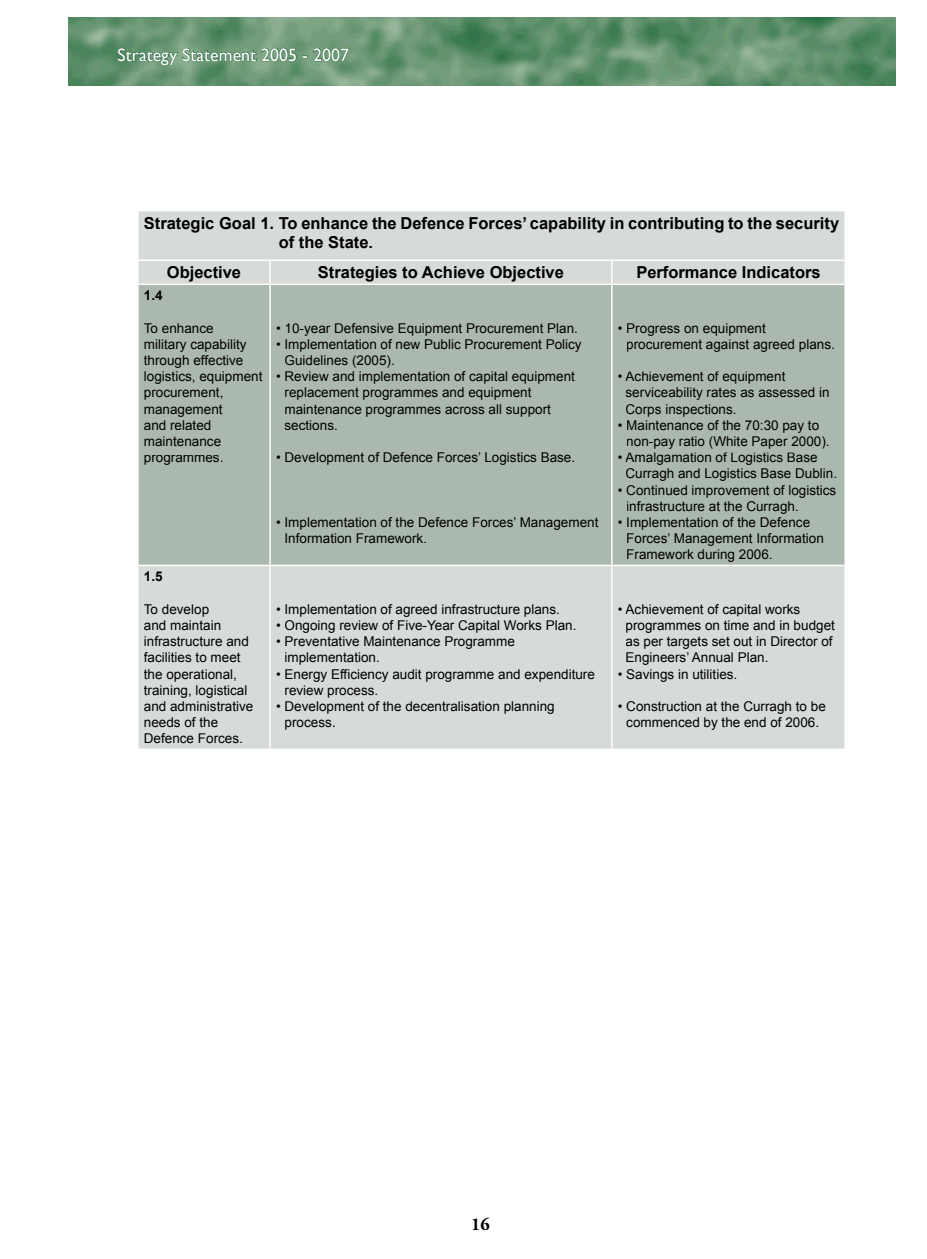
<style>
.page{position:relative;width:927px;height:1259px;background:#fff}
.page>*{position:absolute;margin:0;border:0;box-sizing:border-box;transform-origin:0 0}
.t1{font:18px "Gill Sans";color:#fff}
.t2{font:700 18px "Adobe Garamond Pro";color:#000}
.t3{font:700 16.5px/19.8px "Arial";color:#000}
.t4{font:13.5px/16.2px "Arial";color:#000}
.t5{font:700 13.5px "Arial";color:#000}
.s1{font-size:15px}
</style>
<div class="page">
<div style="left:139px;top:211px;width:705px;height:537px;background:#d6dbd7"></div>
<div style="left:139px;top:285px;width:705px;height:280px;background:#abb8ad"></div>
<hr style="left:269px;top:261px;width:2px;height:22px;background:#fff">
<hr style="left:611px;top:261px;width:2px;height:22px;background:#fff">
<hr style="left:139px;top:283px;width:131px;height:2px;background:#fff">
<hr style="left:270px;top:283px;width:342px;height:2px;background:#fff">
<hr style="left:269px;top:285px;width:2px;height:280px;background:#fff">
<hr style="left:612px;top:283px;width:232px;height:2px;background:#fff">
<hr style="left:611px;top:285px;width:2px;height:280px;background:#fff">
<hr style="left:139px;top:565px;width:131px;height:1px;background:#fff">
<hr style="left:270px;top:565px;width:342px;height:1px;background:#fff">
<hr style="left:269px;top:566px;width:2px;height:182px;background:#fff">
<hr style="left:612px;top:565px;width:232px;height:1px;background:#fff">
<hr style="left:611px;top:566px;width:2px;height:182px;background:#fff">
<hr style="left:137px;top:259px;width:133px;height:2px;background:#fff">
<hr style="left:270px;top:259px;width:342px;height:2px;background:#fff">
<hr style="left:612px;top:259px;width:234px;height:2px;background:#fff">
<div style="left:144px;top:217px;width:16px;height:12px;background:#d6dbd7"></div>
<div style="left:161px;top:217px;width:678px;height:15px;background:#d6dbd7"></div>
<div style="left:279px;top:236px;width:89px;height:13px;background:#d6dbd7"></div>
<div style="left:168px;top:266px;width:72px;height:16px;background:#d6dbd7"></div>
<div style="left:318px;top:266px;width:245px;height:16px;background:#d6dbd7"></div>
<div style="left:638px;top:266px;width:182px;height:12px;background:#d6dbd7"></div>
<div style="left:145px;top:290px;width:18px;height:10px;background:#abb8ad"></div>
<div style="left:144px;top:323px;width:70px;height:10px;background:#abb8ad"></div>
<div style="left:145px;top:339px;width:102px;height:13px;background:#abb8ad"></div>
<div style="left:144px;top:355px;width:99px;height:13px;background:#abb8ad"></div>
<div style="left:145px;top:371px;width:117px;height:13px;background:#abb8ad"></div>
<div style="left:145px;top:388px;width:78px;height:12px;background:#abb8ad"></div>
<div style="left:145px;top:404px;width:78px;height:12px;background:#abb8ad"></div>
<div style="left:144px;top:420px;width:67px;height:10px;background:#abb8ad"></div>
<div style="left:145px;top:436px;width:76px;height:10px;background:#abb8ad"></div>
<div style="left:145px;top:455px;width:74px;height:10px;background:#abb8ad"></div>
<div style="left:286px;top:323px;width:291px;height:12px;background:#abb8ad"></div>
<svg style="left:277px;top:342px;width:3px;height:4px"></svg>
<div style="left:286px;top:339px;width:296px;height:13px;background:#abb8ad"></div>
<div style="left:285px;top:355px;width:109px;height:13px;background:#abb8ad"></div>
<div style="left:286px;top:371px;width:289px;height:13px;background:#abb8ad"></div>
<div style="left:285px;top:388px;width:246px;height:12px;background:#abb8ad"></div>
<div style="left:285px;top:404px;width:266px;height:12px;background:#abb8ad"></div>
<div style="left:285px;top:420px;width:52px;height:10px;background:#abb8ad"></div>
<div style="left:286px;top:452px;width:288px;height:13px;background:#abb8ad"></div>
<svg style="left:277px;top:520px;width:3px;height:4px"></svg>
<div style="left:286px;top:517px;width:312px;height:13px;background:#abb8ad"></div>
<div style="left:286px;top:533px;width:140px;height:10px;background:#abb8ad"></div>
<div style="left:627px;top:323px;width:139px;height:12px;background:#abb8ad"></div>
<div style="left:627px;top:339px;width:207px;height:13px;background:#abb8ad"></div>
<div style="left:619px;top:371px;width:166px;height:13px;background:#abb8ad"></div>
<div style="left:626px;top:388px;width:204px;height:12px;background:#abb8ad"></div>
<div style="left:626px;top:404px;width:109px;height:12px;background:#abb8ad"></div>
<svg style="left:619px;top:423px;width:3px;height:4px"></svg>
<div style="left:627px;top:420px;width:192px;height:13px;background:#abb8ad"></div>
<div style="left:627px;top:436px;width:78px;height:13px;background:#abb8ad"></div>
<div style="left:710px;top:436px;width:118px;height:13px;background:#abb8ad"></div>
<div style="left:619px;top:452px;width:199px;height:13px;background:#abb8ad"></div>
<div style="left:626px;top:468px;width:210px;height:13px;background:#abb8ad"></div>
<div style="left:627px;top:485px;width:209px;height:12px;background:#abb8ad"></div>
<div style="left:627px;top:501px;width:171px;height:13px;background:#abb8ad"></div>
<svg style="left:619px;top:520px;width:3px;height:4px"></svg>
<div style="left:628px;top:517px;width:182px;height:13px;background:#abb8ad"></div>
<div style="left:627px;top:533px;width:197px;height:13px;background:#abb8ad"></div>
<div style="left:627px;top:550px;width:144px;height:12px;background:#abb8ad"></div>
<div style="left:145px;top:571px;width:18px;height:10px;background:#d6dbd7"></div>
<div style="left:144px;top:604px;width:65px;height:12px;background:#d6dbd7"></div>
<div style="left:144px;top:620px;width:77px;height:10px;background:#d6dbd7"></div>
<div style="left:145px;top:636px;width:104px;height:10px;background:#d6dbd7"></div>
<div style="left:144px;top:652px;width:97px;height:10px;background:#d6dbd7"></div>
<div style="left:144px;top:669px;width:93px;height:12px;background:#d6dbd7"></div>
<div style="left:144px;top:685px;width:103px;height:12px;background:#d6dbd7"></div>
<div style="left:144px;top:701px;width:109px;height:10px;background:#d6dbd7"></div>
<div style="left:145px;top:717px;width:73px;height:10px;background:#d6dbd7"></div>
<div style="left:145px;top:733px;width:97px;height:10px;background:#d6dbd7"></div>
<div style="left:286px;top:604px;width:274px;height:12px;background:#d6dbd7"></div>
<svg style="left:277px;top:623px;width:3px;height:4px"></svg>
<div style="left:285px;top:620px;width:290px;height:13px;background:#d6dbd7"></div>
<svg style="left:277px;top:639px;width:3px;height:4px"></svg>
<div style="left:286px;top:636px;width:229px;height:13px;background:#d6dbd7"></div>
<div style="left:285px;top:652px;width:94px;height:13px;background:#d6dbd7"></div>
<div style="left:286px;top:668px;width:309px;height:13px;background:#d6dbd7"></div>
<div style="left:285px;top:685px;width:92px;height:12px;background:#d6dbd7"></div>
<svg style="left:277px;top:704px;width:3px;height:4px"></svg>
<div style="left:286px;top:701px;width:269px;height:13px;background:#d6dbd7"></div>
<div style="left:285px;top:720px;width:46px;height:10px;background:#d6dbd7"></div>
<div style="left:619px;top:604px;width:181px;height:12px;background:#d6dbd7"></div>
<div style="left:626px;top:620px;width:209px;height:13px;background:#d6dbd7"></div>
<div style="left:626px;top:636px;width:207px;height:13px;background:#d6dbd7"></div>
<div style="left:627px;top:652px;width:141px;height:13px;background:#d6dbd7"></div>
<div style="left:627px;top:668px;width:110px;height:13px;background:#d6dbd7"></div>
<svg style="left:619px;top:704px;width:3px;height:4px"></svg>
<div style="left:627px;top:701px;width:199px;height:13px;background:#d6dbd7"></div>
<div style="left:627px;top:717px;width:191px;height:13px;background:#d6dbd7"></div>
<img style="left:68px;top:17px;width:827px;height:68px">
<svg style="left:118px;top:48px;width:179px;height:18px;background:#5b8c68"></svg>
<svg style="left:303px;top:48px;width:47px;height:14px"></svg>
<h1 class="t1" style="left:118px;top:44px;width:233px">Strategy Statement 2005 - 2007</h1>
<p class="t3" style="left:279px;top:213px;width:562px;text-indent:-135px">Strategic Goal 1. To enhance the Defence Forces’ capability in contributing to the security of the State.</p>
<p class="t3" style="left:167px;top:263px;width:76px">Objective</p>
<p class="t3" style="left:318px;top:263px;width:248px">Strategies to Achieve Objective</p>
<p class="t3" style="left:636px;top:263px;width:186px">Performance Indicators</p>
<p class="t5" style="left:144px;top:288px;width:20px">1.4</p>
<p class="t4" style="left:144px;top:320px;width:120px">To enhance<br>military capability through effective logistics, equipment procurement, management<br>and related maintenance programmes<span class="s1">.</span></p>
<p class="t4" style="left:276px;top:320px;width:303px">• 10-year Defensive Equipment Procurement Plan.</p>
<p class="t4" style="left:626px;top:320px;width:210px;text-indent:-8px">• Progress on equipment procurement against agreed plans.</p>
<p class="t4" style="left:626px;top:368px;width:206px;text-indent:-8px">• Achievement of equipment serviceability rates as assessed in<br>Corps inspections.</p>
<p class="t4" style="left:626px;top:417px;width:205px;text-indent:-8px">• Maintenance of the 70:30 pay to non-pay ratio (White Paper 2000).</p>
<p class="t4" style="left:626px;top:449px;width:213px;text-indent:-8px">• Amalgamation of Logistics Base<br>Curragh and Logistics Base Dublin.</p>
<p class="t4" style="left:626px;top:482px;width:212px;text-indent:-8px">• Continued improvement of logistics infrastructure at the Curragh.</p>
<p class="t4" style="left:626px;top:514px;width:199px;text-indent:-8px">• Implementation of the Defence<br>Forces’ Management Information<br>Framework during 2006.</p>
<p class="t4" style="left:285px;top:336px;width:299px;text-indent:-8px">• Implementation of new Public Procurement Policy<br>Guidelines (2005).</p>
<p class="t4" style="left:285px;top:368px;width:292px;text-indent:-8px">• Review and implementation of capital equipment replacement programmes and equipment maintenance programmes across all support sections.</p>
<p class="t4" style="left:276px;top:449px;width:301px">• Development of Defence Forces’ Logistics Base.</p>
<p class="t4" style="left:285px;top:514px;width:315px;text-indent:-8px">• Implementation of the Defence Forces’ Management<br>Information Framework.</p>
<p class="t5" style="left:144px;top:569px;width:20px">1.5</p>
<p class="t4" style="left:144px;top:601px;width:111px">To develop<br>and maintain infrastructure and facilities to meet the operational, training, logistical and administrative needs of the<br>Defence Forces.</p>
<p class="t4" style="left:276px;top:601px;width:285px">• Implementation of agreed infrastructure plans.</p>
<p class="t4" style="left:276px;top:617px;width:302px">• Ongoing review of Five-Year Capital Works Plan.</p>
<p class="t4" style="left:285px;top:633px;width:232px;text-indent:-8px">• Preventative Maintenance Programme implementation.</p>
<p class="t4" style="left:285px;top:665px;width:312px;text-indent:-8px">• Energy Efficiency audit programme and expenditure review process.</p>
<p class="t4" style="left:285px;top:698px;width:272px;text-indent:-8px">• Development of the decentralisation planning process<span class="s1">.</span></p>
<p class="t4" style="left:626px;top:601px;width:211px;text-indent:-8px">• Achievement of capital works programmes on time and in budget as per targets set out in Director of<br>Engineers’ Annual Plan.</p>
<p class="t4" style="left:618px;top:665px;width:121px">• Savings in utilities.</p>
<p class="t4" style="left:618px;top:698px;width:210px;text-align:center">• Construction at the Curragh to be commenced by the end of 2006.</p>
<h1 class="t2" style="left:471px;top:1213px;width:20px">16</h1>
</div>
